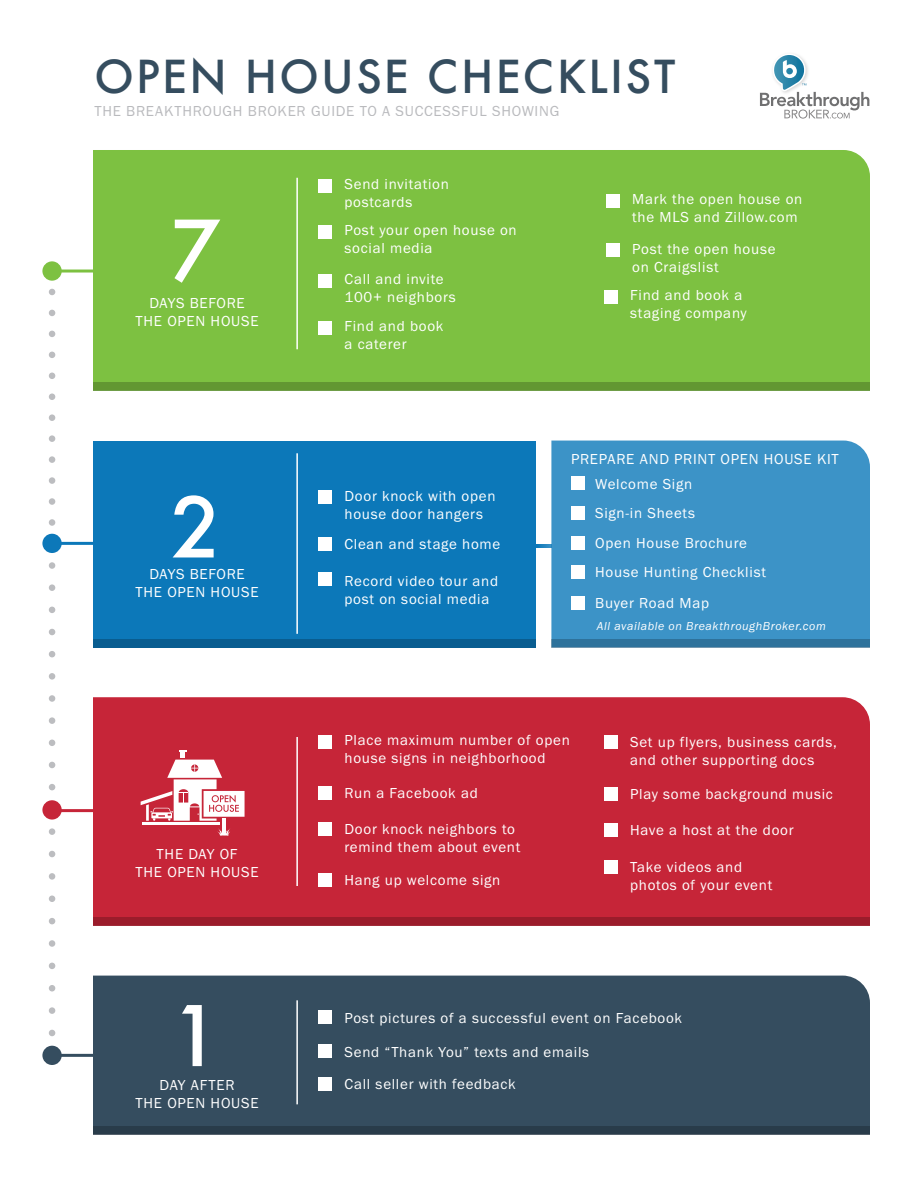
<style>
.page{position:relative;width:918px;height:1188px;background:#fff}
.page>*{position:absolute;margin:0;border:0;box-sizing:border-box;transform-origin:0 0}
.t1{font:500 81px "Futura";color:#fff}
.t2{font:500 44.25px "Futura";letter-spacing:.05em;color:#354d5f}
.t3{font:15px/18px "Franklin Gothic URW Boo";letter-spacing:.05em;color:#fff}
.t4{font:15px "Franklin Gothic URW Boo";letter-spacing:.05em;color:#a8a9ad}
.t5{font:12px "Franklin Gothic URW Boo Ita";letter-spacing:.05em;color:#fff}
</style>
<div class="page">
<svg style="left:49px;top:289px;width:6px;height:6px"></svg>
<svg style="left:49px;top:310px;width:6px;height:6px"></svg>
<svg style="left:49px;top:331px;width:6px;height:6px"></svg>
<svg style="left:49px;top:352px;width:6px;height:6px"></svg>
<svg style="left:49px;top:373px;width:6px;height:6px"></svg>
<svg style="left:49px;top:394px;width:6px;height:6px"></svg>
<div style="left:49px;top:414px;width:6px;height:7px;background:#bcbdc0;border-radius:50%"></div>
<div style="left:49px;top:435px;width:6px;height:7px;background:#bcbdc0;border-radius:50%"></div>
<div style="left:49px;top:456px;width:6px;height:7px;background:#bcbdc0;border-radius:50%"></div>
<div style="left:49px;top:477px;width:6px;height:7px;background:#bcbdc0;border-radius:50%"></div>
<div style="left:49px;top:498px;width:6px;height:7px;background:#bcbdc0;border-radius:50%"></div>
<div style="left:49px;top:519px;width:6px;height:7px;background:#bcbdc0;border-radius:50%"></div>
<div style="left:49px;top:828px;width:6px;height:7px;background:#bcbdc0;border-radius:50%"></div>
<svg style="left:49px;top:851px;width:6px;height:6px"></svg>
<div style="left:49px;top:873px;width:6px;height:7px;background:#bcbdc0;border-radius:50%"></div>
<svg style="left:49px;top:896px;width:6px;height:6px"></svg>
<svg style="left:49px;top:918px;width:6px;height:6px"></svg>
<div style="left:49px;top:940px;width:6px;height:7px;background:#bcbdc0;border-radius:50%"></div>
<svg style="left:49px;top:963px;width:6px;height:6px"></svg>
<svg style="left:49px;top:985px;width:6px;height:6px"></svg>
<div style="left:49px;top:1007px;width:6px;height:7px;background:#bcbdc0;border-radius:50%"></div>
<svg style="left:49px;top:1030px;width:6px;height:6px"></svg>
<div style="left:49px;top:562px;width:6px;height:7px;background:#bcbdc0;border-radius:50%"></div>
<div style="left:49px;top:584px;width:6px;height:7px;background:#bcbdc0;border-radius:50%"></div>
<svg style="left:49px;top:607px;width:6px;height:6px"></svg>
<svg style="left:49px;top:629px;width:6px;height:6px"></svg>
<svg style="left:49px;top:651px;width:6px;height:6px"></svg>
<div style="left:49px;top:673px;width:6px;height:7px;background:#bcbdc0;border-radius:50%"></div>
<div style="left:49px;top:695px;width:6px;height:7px;background:#bcbdc0;border-radius:50%"></div>
<div style="left:49px;top:717px;width:6px;height:7px;background:#bcbdc0;border-radius:50%"></div>
<svg style="left:49px;top:740px;width:6px;height:6px"></svg>
<svg style="left:49px;top:762px;width:6px;height:6px"></svg>
<svg style="left:49px;top:784px;width:6px;height:6px"></svg>
<div style="left:93px;top:697px;width:777px;height:220px;background:#c62538"></div>
<div style="left:93px;top:917px;width:777px;height:9px;background:#9b1c2b"></div>
<hr style="left:142px;top:822px;width:77px;height:3px;background:#fff">
<hr style="left:222px;top:819px;width:4px;height:16px;background:#fff">
<svg style="left:217px;top:828px;width:14px;height:8px"></svg>
<svg style="left:141px;top:751px;width:104px;height:70px"></svg>
<hr style="left:296px;top:737px;width:2px;height:149px;background:#fff">
<div style="left:319px;top:735px;width:13px;height:13px;background:#fff"></div>
<div style="left:319px;top:787px;width:13px;height:13px;background:#fff"></div>
<div style="left:319px;top:823px;width:13px;height:13px;background:#fff"></div>
<div style="left:319px;top:874px;width:13px;height:13px;background:#fff"></div>
<div style="left:605px;top:735px;width:13px;height:13px;background:#fff"></div>
<div style="left:605px;top:788px;width:13px;height:13px;background:#fff"></div>
<div style="left:605px;top:824px;width:13px;height:13px;background:#fff"></div>
<div style="left:605px;top:860px;width:13px;height:13px;background:#fff"></div>
<div style="left:42px;top:800px;width:20px;height:20px;background:#c62538;border-radius:50%"></div>
<hr style="left:52px;top:809px;width:56px;height:3px;background:#c62538">
<div style="left:93px;top:150px;width:777px;height:232px;background:#7dc141"></div>
<div style="left:93px;top:382px;width:777px;height:9px;background:#629732"></div>
<hr style="left:296px;top:178px;width:2px;height:171px;background:#fff">
<div style="left:319px;top:179px;width:13px;height:13px;background:#fff"></div>
<div style="left:319px;top:225px;width:13px;height:13px;background:#fff"></div>
<div style="left:319px;top:274px;width:13px;height:13px;background:#fff"></div>
<div style="left:319px;top:321px;width:13px;height:13px;background:#fff"></div>
<div style="left:607px;top:194px;width:13px;height:13px;background:#fff"></div>
<div style="left:607px;top:244px;width:13px;height:13px;background:#fff"></div>
<div style="left:605px;top:290px;width:13px;height:13px;background:#fff"></div>
<div style="left:42px;top:261px;width:20px;height:20px;background:#7dc141;border-radius:50%"></div>
<hr style="left:52px;top:270px;width:41px;height:3px;background:#7dc141">
<div style="left:93px;top:976px;width:777px;height:150px;background:#354d5f"></div>
<div style="left:93px;top:1126px;width:777px;height:9px;background:#293c4a"></div>
<hr style="left:296px;top:1000px;width:2px;height:104px;background:#fff">
<div style="left:319px;top:1044px;width:13px;height:13px;background:#fff"></div>
<div style="left:319px;top:1010px;width:13px;height:13px;background:#fff"></div>
<div style="left:319px;top:1078px;width:13px;height:13px;background:#fff"></div>
<div style="left:42px;top:1046px;width:20px;height:19px;background:#354d5f;border-radius:50%"></div>
<hr style="left:52px;top:1054px;width:47px;height:3px;background:#354d5f">
<div style="left:93px;top:441px;width:442px;height:207px;background:#0c78b9"></div>
<div style="left:93px;top:639px;width:442px;height:9px;background:#095d90"></div>
<div style="left:551px;top:441px;width:319px;height:198px;background:#3c93c7"></div>
<div style="left:551px;top:639px;width:319px;height:9px;background:#2e729b"></div>
<hr style="left:296px;top:453px;width:2px;height:181px;background:#fff">
<div style="left:319px;top:491px;width:13px;height:13px;background:#fff"></div>
<div style="left:319px;top:537px;width:13px;height:13px;background:#fff"></div>
<div style="left:319px;top:573px;width:13px;height:13px;background:#fff"></div>
<div style="left:42px;top:534px;width:20px;height:19px;background:#0c78b9;border-radius:50%"></div>
<hr style="left:52px;top:542px;width:48px;height:3px;background:#0c78b9">
<svg style="left:535px;top:545px;width:16px;height:3px"></svg>
<div style="left:571px;top:477px;width:13px;height:13px;background:#fff"></div>
<div style="left:571px;top:507px;width:13px;height:13px;background:#fff"></div>
<div style="left:571px;top:536px;width:13px;height:13px;background:#fff"></div>
<div style="left:571px;top:566px;width:13px;height:13px;background:#fff"></div>
<div style="left:571px;top:596px;width:13px;height:13px;background:#fff"></div>
<svg style="left:760px;top:54px;width:109px;height:65px"></svg>
<h2 class="t2" style="left:94px;top:46px;width:582px">OPEN HOUSE CHECKLIST</h2>
<p class="t4" style="left:94px;top:101px;width:466px">THE BREAKTHROUGH BROKER GUIDE TO A SUCCESSFUL SHOWING</p>
<h1 class="t1" style="left:171px;top:195px;width:51px">7</h1>
<p class="t3" style="left:136px;top:294px;width:125px;text-align:center">DAYS BEFORE<br>THE OPEN HOUSE</p>
<h1 class="t1" style="left:171px;top:472px;width:51px">2</h1>
<p class="t3" style="left:136px;top:583px;width:125px">THE OPEN HOUSE</p>
<p class="t3" style="left:149px;top:565px;width:97px">DAYS BEFORE</p>
<p class="t3" style="left:136px;top:845px;width:125px;text-align:center">THE DAY OF<br>THE OPEN HOUSE</p>
<h1 class="t1" style="left:171px;top:980px;width:51px">1</h1>
<p class="t3" style="left:136px;top:1094px;width:125px">THE OPEN HOUSE</p>
<p class="t3" style="left:160px;top:1076px;width:77px">DAY AFTER</p>
<p class="t3" style="left:344px;top:175px;width:106px">Send invitation postcards</p>
<p class="t3" style="left:344px;top:221px;width:174px">Post your open house on social media</p>
<p class="t3" style="left:344px;top:270px;width:113px">Call and invite<br>100+ neighbors</p>
<p class="t3" style="left:344px;top:317px;width:100px">Find and book a caterer</p>
<p class="t3" style="left:345px;top:487px;width:153px">Door knock with open house door hangers</p>
<p class="t3" style="left:345px;top:535px;width:157px">Clean and stage home</p>
<p class="t3" style="left:345px;top:572px;width:155px">Record video tour and post on social media</p>
<p class="t3" style="left:632px;top:190px;width:172px">Mark the open house on the MLS and Zillow.com</p>
<p class="t3" style="left:632px;top:239px;width:145px">Post the open house on Craigslist</p>
<p class="t3" style="left:630px;top:286px;width:118px">Find and book a staging company</p>
<p class="t3" style="left:595px;top:447px;width:245px;line-height:24.2px;text-indent:-24px">PREPARE AND PRINT OPEN HOUSE KIT<br>Welcome Sign</p>
<p class="t3" style="left:595px;top:498px;width:172px;line-height:30px">Sign-in Sheets<br>Open House Brochure<br>House Hunting Checklist<br>Buyer Road Map</p>
<p class="t5" style="left:597px;top:619px;width:231px">All available on BreakthroughBroker.com</p>
<p class="t3" style="left:344px;top:731px;width:227px">Place maximum number of open house signs in neighborhood</p>
<p class="t3" style="left:344px;top:784px;width:135px">Run a Facebook ad</p>
<p class="t3" style="left:344px;top:820px;width:177px">Door knock neighbors to remind them about event</p>
<p class="t3" style="left:344px;top:871px;width:157px">Hang up welcome sign</p>
<p class="t3" style="left:630px;top:733px;width:208px">Set up flyers, business cards, and other supporting docs</p>
<p class="t3" style="left:630px;top:785px;width:204px">Play some background music</p>
<p class="t3" style="left:630px;top:821px;width:165px">Have a host at the door</p>
<p class="t3" style="left:630px;top:857px;width:144px">Take videos and photos of your event</p>
<p class="t3" style="left:345px;top:1009px;width:339px">Post pictures of a successful event on Facebook</p>
<p class="t3" style="left:345px;top:1043px;width:246px">Send “Thank You” texts and emails</p>
<p class="t3" style="left:345px;top:1075px;width:173px">Call seller with feedback</p>
</div>
